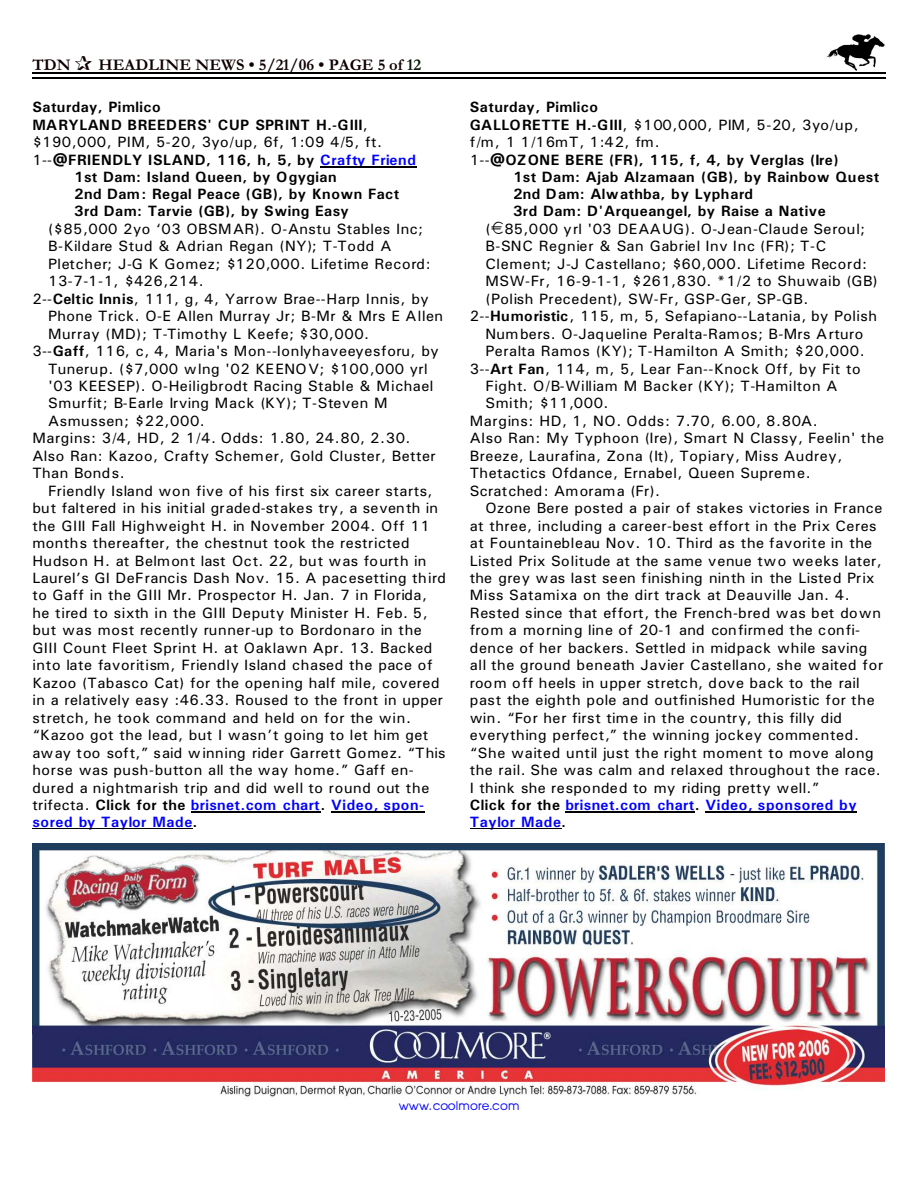
<style>
.page{position:relative;width:918px;height:1188px;background:#fff}
.page>*{position:absolute;margin:0;border:0;box-sizing:border-box;transform-origin:0 0}
.t1{font:700 16.5px "Garamond";letter-spacing:.005em;color:#0f0000}
.t2{font:15px "Univers";letter-spacing:.03em;color:#000}
.t3{font:700 15px/17.4px "Univers";letter-spacing:.03em;color:#000}
.t4{font:15px "Univers";letter-spacing:.01em;color:#000}
.t5{font:700 15px "Univers";letter-spacing:.03em;color:#00f}
.t6{font:15px "Univers";letter-spacing:.06em;color:#000}
.t7{font:15px "Univers";letter-spacing:.05em;color:#000}
.t8{font:700 15px "Univers";letter-spacing:.01em;color:#000}
.t9{font:12px "Advance";letter-spacing:.015em;color:#00f}
.s1{color:#001400}
.s2{font-weight:400}
.s3{color:#00f}
.s4{font-weight:700}
.s5{font-weight:400;color:#000}
.s6{color:#000}
</style>
<div class="page">
<img style="left:826px;top:34px;width:59px;height:36px">
<hr style="left:32px;top:72px;width:853px;height:1px;background:#000">
<hr style="left:32px;top:77px;width:853px;height:2px;background:#000">
<hr style="left:320px;top:166px;width:96px;height:1px;background:#000">
<hr style="left:191px;top:812px;width:130px;height:1px;background:#000">
<hr style="left:331px;top:812px;width:93px;height:1px;background:#000">
<hr style="left:32px;top:828px;width:161px;height:1px;background:#000">
<hr style="left:565px;top:811px;width:130px;height:2px;background:#000">
<hr style="left:705px;top:811px;width:152px;height:2px;background:#000">
<hr style="left:470px;top:828px;width:91px;height:1px;background:#000">
<img style="left:32px;top:844px;width:852px;height:254px">
<p class="t1" style="left:32px;top:59px;width:40px">TDN</p>
<p class="t1" style="left:98px;top:59px;width:324px">HEADLINE NEWS • 5/21/06 • PAGE 5 of <span class="s1">12</span></p>
<p class="t3" style="left:32px;top:100px;width:130px">Saturday, Pimlico</p>
<p class="t8" style="left:32px;top:119px;width:337px">MARYLAND BREEDERS' CUP SPRINT H.-GIII<span class="s2">,</span></p>
<p class="t2" style="left:32px;top:137px;width:351px">$190,000, PIM, 5-20, 3yo/up, 6f, 1:09 4/5, ft.</p>
<p class="t3" style="left:32px;top:152px;width:385px"><span class="s2">1--</span>@FRIENDLY ISLAND, 116, h, 5, by <span class="s3">Crafty Friend</span></p>
<p class="t3" style="left:74px;top:169px;width:264px">1st Dam: Island Queen, by Ogygian</p>
<p class="t3" style="left:74px;top:187px;width:327px">2nd Dam: Regal Peace (GB), by Known Fact</p>
<p class="t3" style="left:74px;top:204px;width:276px">3rd Dam: Tarvie (GB), by Swing Easy</p>
<p class="t2" style="left:48px;top:223px;width:377px">($85,000 2yo ‘03 OBSMAR). O-Anstu Stables Inc;</p>
<p class="t2" style="left:48px;top:241px;width:345px">B-Kildare Stud &amp; Adrian Regan (NY); T-Todd A</p>
<p class="t2" style="left:48px;top:258px;width:384px">Pletcher; J-G K Gomez; $120,000. Lifetime Record:</p>
<p class="t2" style="left:48px;top:276px;width:157px">13-7-1-1, $426,214.</p>
<p class="t2" style="left:32px;top:293px;width:398px">2--<span class="s4">Celtic Innis</span>, 111, g, 4, Yarrow Brae--Harp Innis, by</p>
<p class="t2" style="left:48px;top:311px;width:397px">Phone Trick. O-E Allen Murray Jr; B-Mr &amp; Mrs E Allen</p>
<p class="t2" style="left:48px;top:328px;width:323px">Murray (MD); T-Timothy L Keefe; $30,000.</p>
<p class="t2" style="left:32px;top:346px;width:408px">3--<span class="s4">Gaff</span>, 116, c, 4, Maria's Mon--Ionlyhaveeyesforu, by</p>
<p class="t2" style="left:48px;top:363px;width:381px">Tunerup. ($7,000 wlng '02 KEENOV; $100,000 yrl</p>
<p class="t2" style="left:48px;top:381px;width:387px">'03 KEESEP). O-Heiligbrodt Racing Stable &amp; Michael</p>
<p class="t2" style="left:48px;top:398px;width:341px">Smurfit; B-Earle Irving Mack (KY); T-Steven M</p>
<p class="t2" style="left:48px;top:416px;width:158px">Asmussen; $22,000.</p>
<p class="t2" style="left:32px;top:433px;width:380px">Margins: 3/4, HD, 2 1/4. Odds: 1.80, 24.80, 2.30.</p>
<p class="t2" style="left:32px;top:450px;width:405px">Also Ran: Kazoo, Crafty Schemer, Gold Cluster, Better</p>
<p class="t2" style="left:32px;top:468px;width:94px">Than Bonds.</p>
<p class="t2" style="left:48px;top:485px;width:386px">Friendly Island won five of his first six career starts,</p>
<p class="t4" style="left:32px;top:503px;width:407px">but faltered in his initial graded-stakes try, a seventh in</p>
<p class="t2" style="left:32px;top:520px;width:399px">the GIII Fall Highweight H. in November 2004. Off 11</p>
<p class="t2" style="left:32px;top:538px;width:379px">months thereafter, the chestnut took the restricted</p>
<p class="t4" style="left:32px;top:555px;width:395px">Hudson H. at Belmont last Oct. 22, but was fourth in</p>
<p class="t2" style="left:32px;top:573px;width:415px">Laurel’s GI DeFrancis Dash Nov. 15. A pacesetting third</p>
<p class="t2" style="left:32px;top:590px;width:396px">to Gaff in the GIII Mr. Prospector H. Jan. 7 in Florida,</p>
<p class="t2" style="left:32px;top:608px;width:397px">he tired to sixth in the GIII Deputy Minister H. Feb. 5,</p>
<p class="t2" style="left:32px;top:625px;width:391px">but was most recently runner-up to Bordonaro in the</p>
<p class="t2" style="left:32px;top:643px;width:402px">GIII Count Fleet Sprint H. at Oaklawn Apr. 13. Backed</p>
<p class="t2" style="left:32px;top:660px;width:402px">into late favoritism, Friendly Island chased the pace of</p>
<p class="t2" style="left:32px;top:677px;width:409px">Kazoo (Tabasco Cat) for the opening half mile, covered</p>
<p class="t2" style="left:32px;top:695px;width:412px">in a relatively easy :46.33. Roused to the front in upper</p>
<p class="t2" style="left:32px;top:712px;width:380px">stretch, he took command and held on for the win.</p>
<p class="t2" style="left:32px;top:730px;width:398px">“Kazoo got the lead, but I wasn’t going to let him get</p>
<p class="t4" style="left:32px;top:747px;width:415px">away too soft,” said winning rider Garrett Gomez. “This</p>
<p class="t2" style="left:32px;top:765px;width:383px">horse was push-button all the way home.” Gaff en-</p>
<p class="t2" style="left:32px;top:782px;width:398px">dured a nightmarish trip and did well to round out the</p>
<p class="t5" style="left:32px;top:800px;width:393px"><span class="s5">trifecta.</span> <span class="s6">Click for the</span> brisnet.com chart<span class="s6">.</span> Video, spon-</p>
<p class="t5" style="left:32px;top:817px;width:167px">sored by Taylor Made<span class="s6">.</span></p>
<p class="t3" style="left:470px;top:100px;width:390px">Saturday, Pimlico<br>GALLORETTE H.-GIII<span class="s2">, $100,000, PIM, 5-20, 3yo/up, f/m, 1 1/16mT, 1:42, fm.<br>1--</span>@OZONE BERE (FR), 115, f, 4, by Verglas (Ire)</p>
<p class="t3" style="left:513px;top:169px;width:368px">1st Dam: Ajab Alzamaan (GB), by Rainbow Quest<br>2nd Dam: Alwathba, by Lyphard<br>3rd Dam: D'Arqueangel, by Raise a Native</p>
<p class="t4" style="left:485px;top:223px;width:381px">( 85,000 yrl '03 DEAAUG). O-Jean-Claude Seroul;</p>
<p class="t7" style="left:485px;top:241px;width:342px">B-SNC Regnier &amp; San Gabriel Inv Inc (FR); T-C</p>
<p class="t2" style="left:485px;top:258px;width:383px">Clement; J-J Castellano; $60,000. Lifetime Record:</p>
<p class="t2" style="left:485px;top:276px;width:394px">MSW-Fr, 16-9-1-1, $261,830. *1/2 to Shuwaib (GB)</p>
<p class="t2" style="left:485px;top:293px;width:324px">(Polish Precedent), SW-Fr, GSP-Ger, SP-GB.</p>
<p class="t2" style="left:470px;top:311px;width:409px">2--<span class="s4">Humoristic</span>, 115, m, 5, Sefapiano--Latania, by Polish</p>
<p class="t2" style="left:485px;top:328px;width:379px">Numbers. O-Jaqueline Peralta-Ramos; B-Mrs Arturo</p>
<p class="t2" style="left:485px;top:346px;width:381px">Peralta Ramos (KY); T-Hamilton A Smith; $20,000.</p>
<p class="t2" style="left:470px;top:363px;width:392px">3--<span class="s4">Art Fan</span>, 114, m, 5, Lear Fan--Knock Off, by Fit to</p>
<p class="t2" style="left:485px;top:381px;width:354px">Fight. O/B-William M Backer (KY); T-Hamilton A</p>
<p class="t2" style="left:485px;top:398px;width:125px">Smith; $11,000.</p>
<p class="t2" style="left:470px;top:416px;width:349px">Margins: HD, 1, NO. Odds: 7.70, 6.00, 8.80A.</p>
<p class="t2" style="left:470px;top:433px;width:416px">Also Ran: My Typhoon (Ire), Smart N Classy, Feelin' the</p>
<p class="t2" style="left:470px;top:450px;width:374px">Breeze, Laurafina, Zona (It), Topiary, Miss Audrey,</p>
<p class="t2" style="left:470px;top:468px;width:342px">Thetactics Ofdance, Ernabel, Queen Supreme.</p>
<p class="t2" style="left:470px;top:485px;width:192px">Scratched: Amorama (Fr).</p>
<p class="t2" style="left:485px;top:503px;width:398px">Ozone Bere posted a pair of stakes victories in France</p>
<p class="t2" style="left:470px;top:520px;width:408px">at three, including a career-best effort in the Prix Ceres</p>
<p class="t2" style="left:470px;top:538px;width:404px">at Fountainebleau Nov. 10. Third as the favorite in the</p>
<p class="t2" style="left:470px;top:555px;width:413px">Listed Prix Solitude at the same venue two weeks later,</p>
<p class="t4" style="left:470px;top:573px;width:406px">the grey was last seen finishing ninth in the Listed Prix</p>
<p class="t2" style="left:470px;top:590px;width:382px">Miss Satamixa on the dirt track at Deauville Jan. 4.</p>
<p class="t6" style="left:470px;top:608px;width:413px">Rested since that effort, the French-bred was bet down</p>
<p class="t4" style="left:470px;top:625px;width:392px">from a morning line of 20-1 and confirmed the confi-</p>
<p class="t2" style="left:470px;top:643px;width:399px">dence of her backers. Settled in midpack while saving</p>
<p class="t2" style="left:470px;top:660px;width:415px">all the ground beneath Javier Castellano, she waited for</p>
<p class="t4" style="left:470px;top:677px;width:392px">room off heels in upper stretch, dove back to the rail</p>
<p class="t2" style="left:470px;top:695px;width:406px">past the eighth pole and outfinished Humoristic for the</p>
<p class="t4" style="left:470px;top:712px;width:374px">win. “For her first time in the country, this filly did</p>
<p class="t2" style="left:470px;top:730px;width:391px">everything perfect,” the winning jockey commented.</p>
<p class="t2" style="left:470px;top:747px;width:405px">“She waited until just the right moment to move along</p>
<p class="t2" style="left:470px;top:765px;width:413px">the rail. She was calm and relaxed throughout the race.</p>
<p class="t2" style="left:470px;top:782px;width:351px">I think she responded to my riding pretty well.”</p>
<p class="t5" style="left:470px;top:799px;width:388px"><span class="s6">Click for the</span> brisnet.com chart<span class="s6">.</span> Video, sponsored by</p>
<p class="t5" style="left:470px;top:817px;width:98px">Taylor Made<span class="s6">.</span></p>
<p class="t9" style="left:399px;top:1101px;width:122px">www.coolmore.com</p>
</div>
